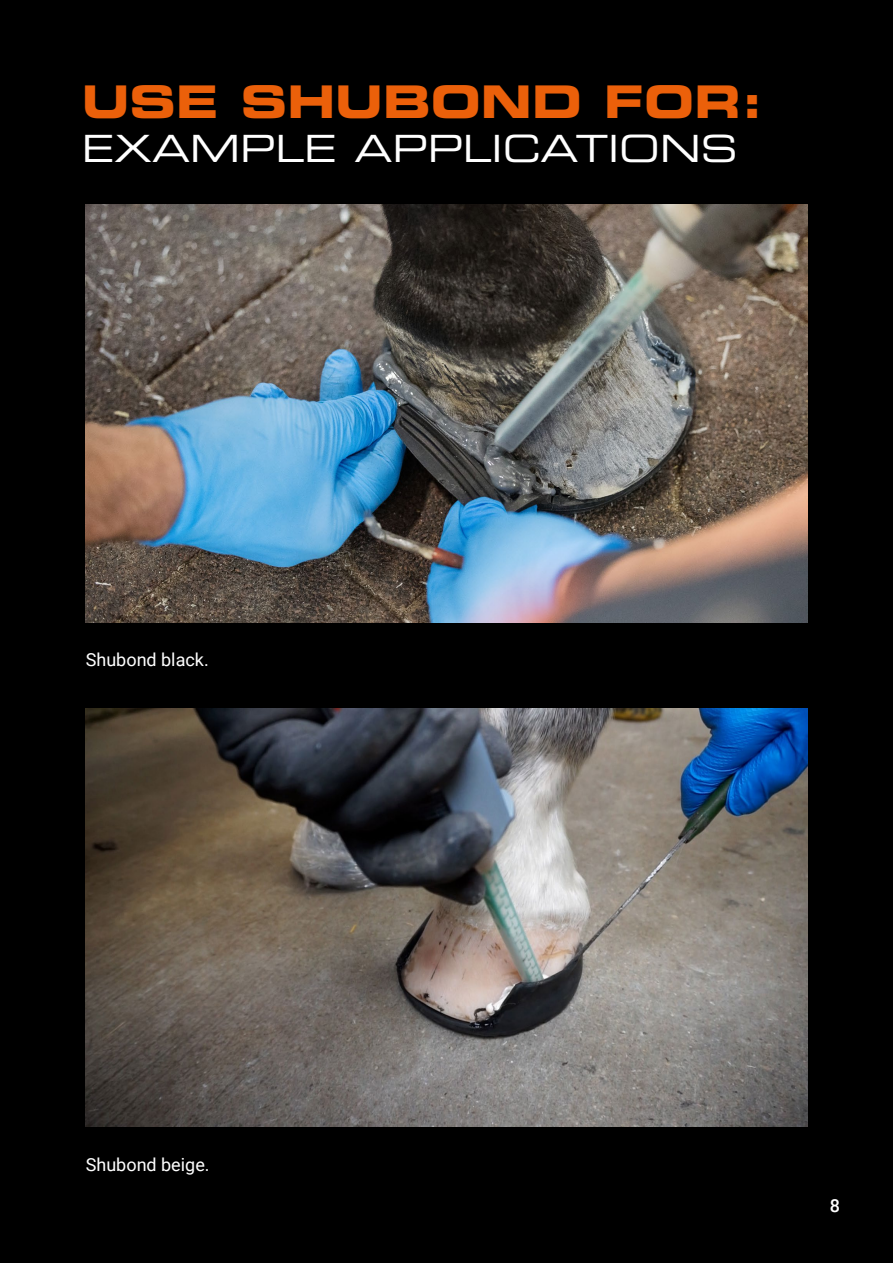
<style>
.page{position:relative;width:893px;height:1263px;background:#000}
.page>*{position:absolute;margin:0;border:0;box-sizing:border-box;transform-origin:0 0}
.t1{font:45px "Eurostile Bold Extended Two";color:#eb600a}
.t2{font:37.5px "Eurostile Extended Two";color:#fff}
.t3{font:18px "Roboto";color:#fff}
.t4{font:500 18px "Roboto";color:#fff}
</style>
<div class="page">
<img style="left:86px;top:204px;width:722px;height:418px">
<img style="left:86px;top:709px;width:722px;height:418px">
<h1 class="t1" style="left:82px;top:70px;width:683px">USE SHUBOND FOR:</h1>
<h2 class="t2" style="left:82px;top:122px;width:657px">EXAMPLE APPLICATIONS</h2>
<p class="t3" style="left:86px;top:647px;width:124px">Shubond black.</p>
<p class="t3" style="left:86px;top:1152px;width:125px">Shubond beige.</p>
<p class="t4" style="left:830px;top:1192px;width:12px">8</p>
</div>
